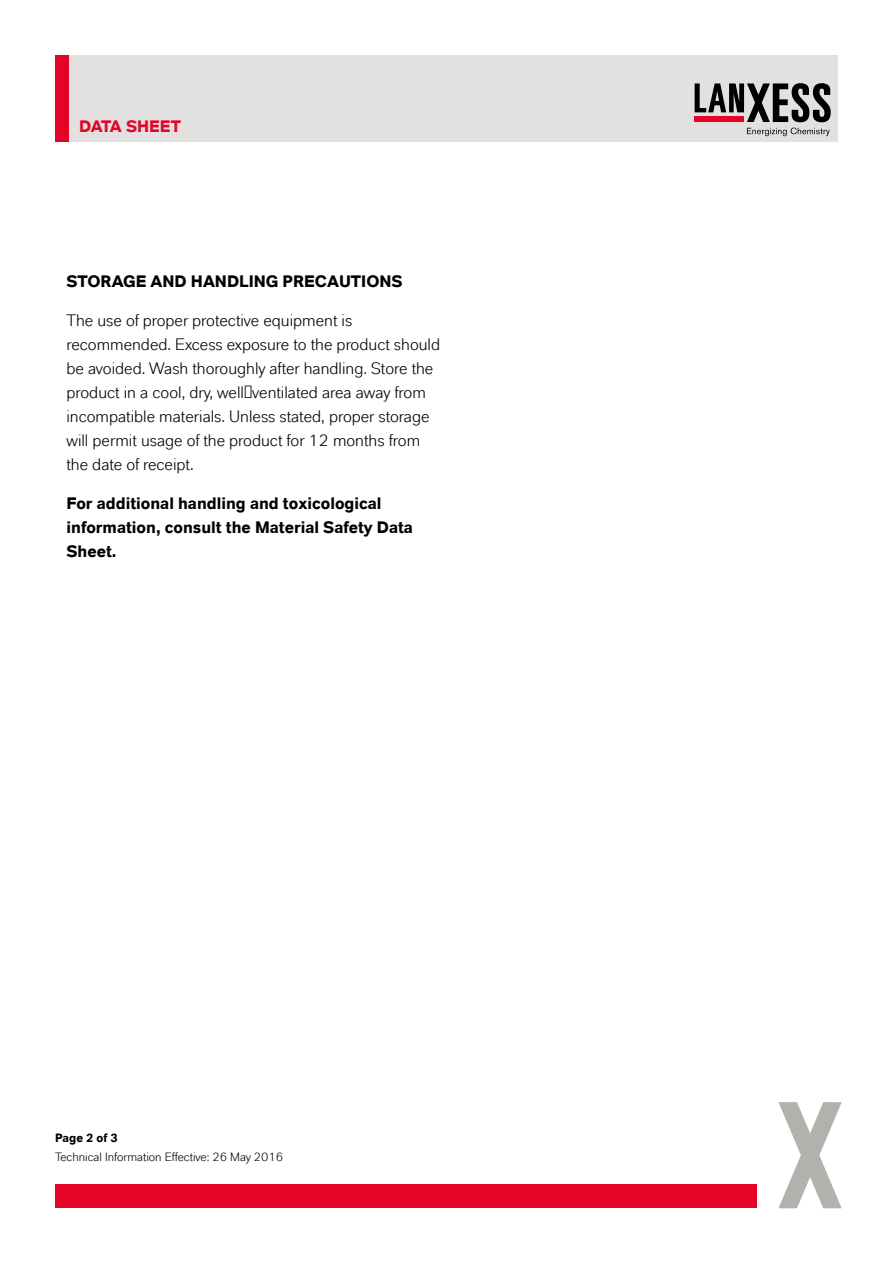
<style>
.page{position:relative;width:893px;height:1263px;background:#fff}
.page>*{position:absolute;margin:0;border:0;box-sizing:border-box;transform-origin:0 0}
.t1{font:16.5px/24px "Lanxess";color:#000}
.t2{font:700 16.5px/24px "Lanxess";color:#000}
.t3{font:700 16.5px "Lanxess";color:#e40428}
.t4{font:12px "Lanxess";color:#000}
.t5{font:700 12px "Lanxess";color:#000}
</style>
<div class="page">
<div style="left:57px;top:55px;width:781px;height:87px;background:#e2e1df"></div>
<svg style="left:695px;top:83px;width:136px;height:39px"></svg>
<svg style="left:747px;top:128px;width:83px;height:8px"></svg>
<div style="left:55px;top:55px;width:14px;height:87px;background:#e40428"></div>
<svg style="left:778px;top:1102px;width:64px;height:106px"></svg>
<div style="left:55px;top:1184px;width:702px;height:24px;background:#e40428"></div>
<p class="t3" style="left:79px;top:115px;width:103px">DATA SHEET</p>
<p class="t2" style="left:66px;top:268px;width:338px">STORAGE AND HANDLING PRECAUTIONS</p>
<p class="t1" style="left:66px;top:308px;width:375px">The use of proper protective equipment is recommended. Excess exposure to the product should be avoided. Wash thoroughly after handling. Store the product in a cool, dry, well‐ventilated area away from incompatible materials. Unless stated, proper storage will permit usage of the product for 12 months from the date of receipt.</p>
<p class="t2" style="left:66px;top:490px;width:348px">For additional handling and toxicological information, consult the Material Safety Data<br>Sheet.</p>
<p class="t5" style="left:55px;top:1129px;width:64px">Page 2 of 3</p>
<p class="t4" style="left:55px;top:1149px;width:229px">Technical Information Effective: 26 May 2016</p>
</div>
